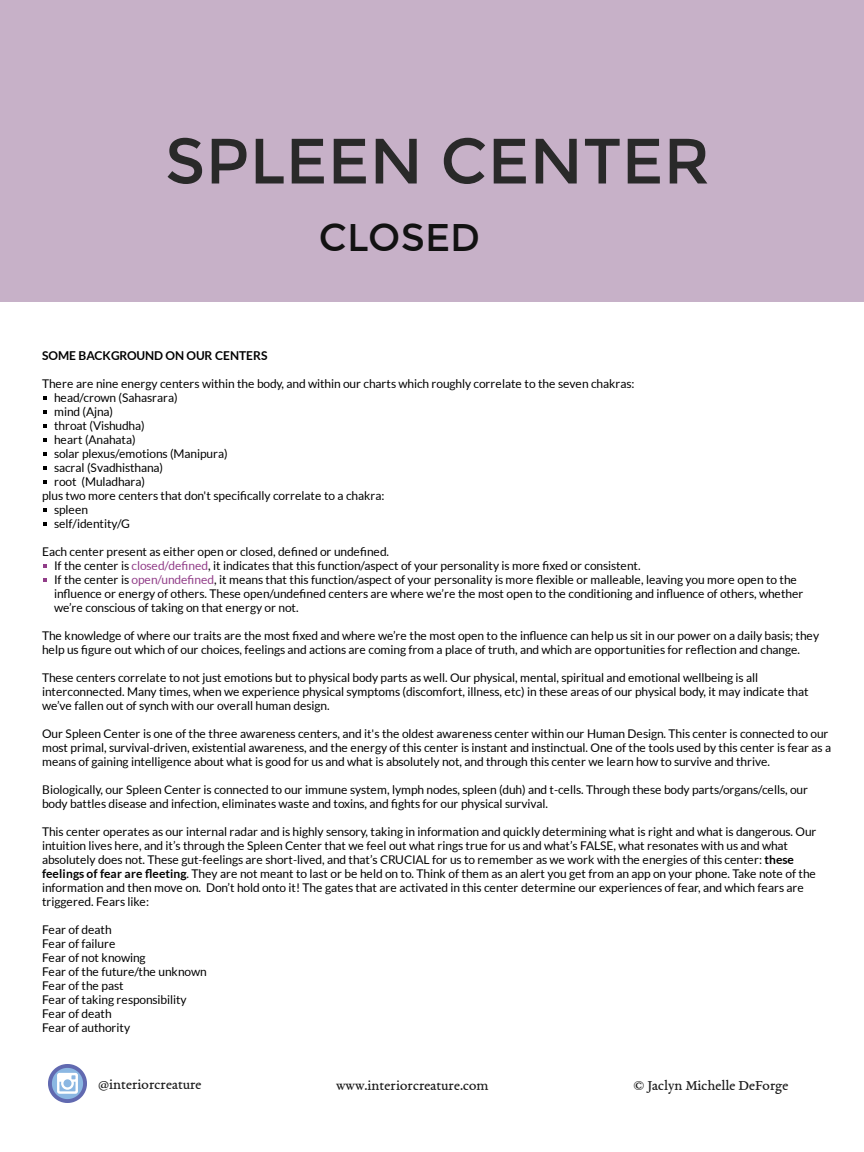
<style>
.page{position:relative;width:864px;height:1152px;background:#fff}
.page>*{position:absolute;margin:0;border:0;box-sizing:border-box;transform-origin:0 0}
.t1{font:63.9px "Montserrat";letter-spacing:.005em;color:#292929}
.t2{font:38.35px "Montserrat";letter-spacing:.01em;color:#121212}
.t3{font:15px "EB Garamond 08";letter-spacing:.01em;color:#1b1b1b}
.t4{font:15px "EB Garamond 08";letter-spacing:-.01em;color:#1b1b1b}
.t5{font:12px/14px "Lato";letter-spacing:-.005em;color:#000}
.t6{font:700 12px "Lato";letter-spacing:-.005em;color:#000}
.s1{color:#913d88}
.s2{font-weight:700}
</style>
<div class="page">
<svg style="left:48px;top:1064px;width:39px;height:39px"></svg>
<h1 class="t1" style="left:165px;top:124px;width:546px">SPLEEN CENTER</h1>
<h2 class="t2" style="left:319px;top:215px;width:163px">CLOSED</h2>
<p class="t6" style="left:42px;top:348px;width:227px">SOME BACKGROUND ON OUR CENTERS</p>
<p class="t5" style="left:42px;top:376px;width:594px">There are nine energy centers within the body, and within our charts which roughly correlate to the seven chakras:</p>
<p class="t5" style="left:54px;top:390px;width:175px">head/crown (Sahasrara)<br>mind (Ajna)<br>throat (Vishudha)<br>heart (Anahata)<br>solar plexus/emotions (Manipura) sacral (Svadhisthana)<br>root (Muladhara)</p>
<p class="t5" style="left:54px;top:502px;width:77px">spleen self/identity/G</p>
<p class="t5" style="left:54px;top:558px;width:751px">If the center is <span class="s1">closed/defined</span>, it indicates that this function/aspect of your personality is more fixed or consistent.<br>If the center is <span class="s1">open/undefined</span>, it means that this function/aspect of your personality is more flexible or malleable, leaving you more open to the influence or energy of others. These open/undefined centers are where we’re the most open to the conditioning and influence of others, whether we’re conscious of taking on that energy or not.</p>
<p class="t5" style="left:42px;top:488px;width:344px">plus two more centers that don't specifically correlate to a chakra:</p>
<p class="t5" style="left:42px;top:544px;width:349px">Each center present as either open or closed, defined or undefined.</p>
<p class="t5" style="left:42px;top:628px;width:779px">The knowledge of where our traits are the most fixed and where we’re the most open to the influence can help us sit in our power on a daily basis; they help us figure out which of our choices, feelings and actions are coming from a place of truth, and which are opportunities for reflection and change.</p>
<p class="t5" style="left:42px;top:670px;width:768px">These centers correlate to not just emotions but to physical body parts as well. Our physical, mental, spiritual and emotional wellbeing is all interconnected. Many times, when we experience physical symptoms (discomfort, illness, etc) in these areas of our physical body, it may indicate that we’ve fallen out of synch with our overall human design.</p>
<p class="t5" style="left:42px;top:726px;width:791px">Our Spleen Center is one of the three awareness centers, and it's the oldest awareness center within our Human Design. This center is connected to our most primal, survival-driven, existential awareness, and the energy of this center is instant and instinctual. One of the tools used by this center is fear as a means of gaining intelligence about what is good for us and what is absolutely not, and through this center we learn how to survive and thrive.</p>
<p class="t5" style="left:42px;top:782px;width:767px">Biologically, our Spleen Center is connected to our immune system, lymph nodes, spleen (duh) and t-cells. Through these body parts/organs/cells, our body battles disease and infection, eliminates waste and toxins, and fights for our physical survival.</p>
<p class="t5" style="left:42px;top:824px;width:776px">This center operates as our internal radar and is highly sensory, taking in information and quickly determining what is right and what is dangerous. Our intuition lives here, and it’s through the Spleen Center that we feel out what rings true for us and what’s FALSE, what resonates with us and what absolutely does not. These gut-feelings are short-lived, and that’s CRUCIAL for us to remember as we work with the energies of this center: <span class="s2">these feelings of fear are fleeting</span>. They are not meant to last or be held on to. Think of them as an alert you get from an app on your phone. Take note of the information and then move on. Don’t hold onto it! The gates that are activated in this center determine our experiences of fear, and which fears are triggered. Fears like:</p>
<p class="t5" style="left:42px;top:922px;width:166px">Fear of death<br>Fear of failure<br>Fear of not knowing<br>Fear of the future/the unknown<br>Fear of the past<br>Fear of taking responsibility<br>Fear of death<br>Fear of authority</p>
<p class="t3" style="left:98px;top:1076px;width:105px">@interiorcreature</p>
<p class="t3" style="left:336px;top:1076px;width:154px">www.interiorcreature.com</p>
<p class="t4" style="left:634px;top:1076px;width:156px">© Jaclyn Michelle DeForge</p>
</div>
